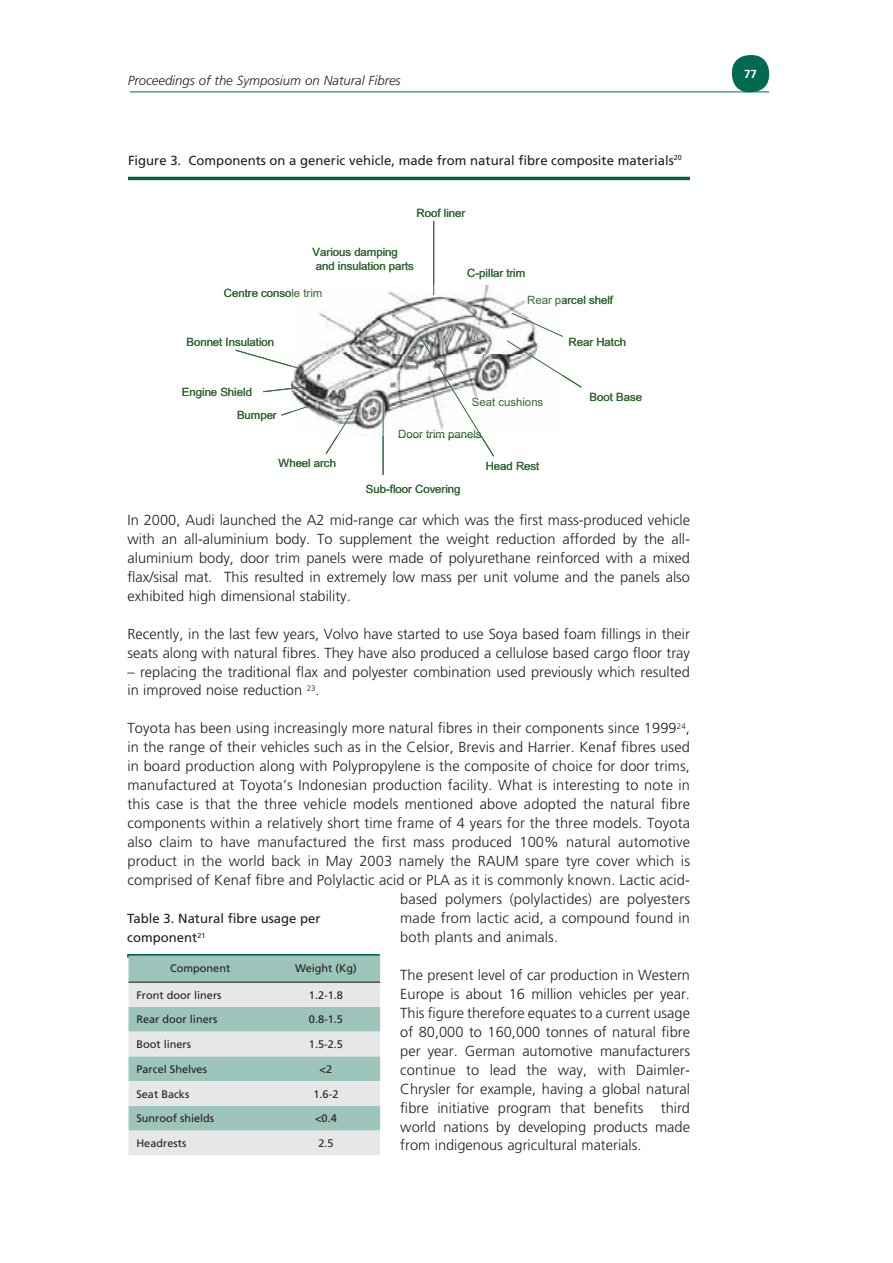
<style>
.page{position:relative;width:893px;height:1263px;background:#fff}
.page>*{position:absolute;margin:0;border:0;box-sizing:border-box;transform-origin:0 0}
.t1{font:300 14.55px/18.9px "Frutiger LT Std";letter-spacing:.01em;color:#231f20;text-align:justify}
.t2{font:13.2px/18.9px "Frutiger LT Std";color:#231f20}
.t3{font:italic 300 13.2px "Frutiger LT Std";color:#231f20}
.t4{font:700 11.7px "Frutiger LT Std";color:#fff}
.t5{font:11.4px/13.5px "Arial";color:#346a34}
.t6{font:10.95px "Frutiger LT Std";color:#231f20}
</style>
<div class="page">
<hr style="left:130px;top:92px;width:639px;height:1px;background:#006a51">
<div style="left:732px;top:55px;width:37px;height:37px;background:#006a51;border-radius:18px"></div>
<img style="left:291px;top:286px;width:235px;height:149px">
<svg style="left:263px;top:386px;width:41px;height:6px"></svg>
<svg style="left:281px;top:405px;width:30px;height:11px"></svg>
<svg style="left:325px;top:399px;width:36px;height:55px"></svg>
<svg style="left:418px;top:335px;width:77px;height:122px"></svg>
<hr style="left:433px;top:221px;width:1px;height:74px;background:#346a34">
<svg style="left:506px;top:313px;width:76px;height:75px"></svg>
<hr style="left:383px;top:401px;width:1px;height:74px;background:#346a34">
<svg style="left:235px;top:349px;width:66px;height:20px"></svg>
<hr style="left:128px;top:177px;width:561px;height:1px;background:#006a51">
<hr style="left:128px;top:178px;width:561px;height:1px;background:#006a51">
<hr style="left:128px;top:179px;width:561px;height:1px;background:#006a51">
<hr style="left:127px;top:954px;width:252px;height:3px;background:#231f20">
<hr style="left:127px;top:954px;width:252px;height:1px;background:#006a51">
<hr style="left:127px;top:956px;width:252px;height:1px;background:#006a51">
<hr style="left:127px;top:957px;width:252px;height:1px;background:#006a51">
<svg style="left:128px;top:956px;width:252px;height:199px;background:#c2d6d1"></svg>
<hr style="left:128px;top:982px;width:252px;height:1px;background:#231f20">
<p class="t3" style="left:128px;top:75px;width:274px">Proceedings of the Symposium on Natural Fibres</p>
<p class="t2" style="left:128px;top:151px;width:555px">Figure 3. Components on a generic vehicle, made from natural fibre composite materials<sup>20</sup></p>
<p class="t5" style="left:416px;top:207px;width:50px">Roof liner</p>
<p class="t5" style="left:312px;top:246px;width:103px">Various damping and insulation parts</p>
<p class="t5" style="left:224px;top:288px;width:100px">Centre console trim</p>
<p class="t5" style="left:186px;top:336px;width:89px">Bonnet Insulation</p>
<p class="t5" style="left:467px;top:267px;width:60px">C-pillar trim</p>
<p class="t5" style="left:527px;top:295px;width:87px">Rear parcel shelf</p>
<p class="t5" style="left:568px;top:336px;width:59px">Rear Hatch</p>
<p class="t5" style="left:237px;top:382px;width:41px;line-height:23px;text-indent:-55px">Engine Shield<br>Bumper</p>
<p class="t5" style="left:472px;top:396px;width:73px">Seat cushions</p>
<p class="t5" style="left:398px;top:428px;width:85px">Door trim panels</p>
<p class="t5" style="left:278px;top:458px;width:59px">Wheel arch</p>
<p class="t5" style="left:485px;top:461px;width:55px">Head Rest</p>
<p class="t5" style="left:366px;top:484px;width:96px">Sub-floor Covering</p>
<p class="t5" style="left:589px;top:391px;width:54px">Boot Base</p>
<p class="t1" style="left:127px;top:511px;width:564px">In 2000, Audi launched the A2 mid-range car which was the first mass-produced vehicle with an all-aluminium body. To supplement the weight reduction afforded by the all&shy;aluminium body, door trim panels were made of polyurethane reinforced with a mixed flax/sisal mat. This resulted in extremely low mass per unit volume and the panels also exhibited high dimensional stability.</p>
<p class="t1" style="left:127px;top:625px;width:564px">Recently, in the last few years, Volvo have started to use Soya based foam fillings in their seats along with natural fibres. They have also produced a cellulose based cargo floor tray</p>
<p class="t1" style="left:127px;top:663px;width:564px">– replacing the traditional flax and polyester combination used previously which resulted in improved noise reduction <sup>23</sup>.</p>
<p class="t1" style="left:127px;top:720px;width:564px">Toyota has been using increasingly more natural fibres in their components since 1999<sup>24</sup>,</p>
<p class="t1" style="left:127px;top:739px;width:564px">in the range of their vehicles such as in the Celsior, Brevis and Harrier. Kenaf fibres used</p>
<p class="t1" style="left:127px;top:758px;width:564px">in board production along with Polypropylene is the composite of choice for door trims,</p>
<p class="t1" style="left:127px;top:776px;width:564px">manufactured at Toyota’s Indonesian production facility. What is interesting to note in</p>
<p class="t1" style="left:127px;top:795px;width:564px">this case is that the three vehicle models mentioned above adopted the natural fibre</p>
<p class="t1" style="left:127px;top:814px;width:564px">components within a relatively short time frame of 4 years for the three models. Toyota</p>
<p class="t1" style="left:127px;top:833px;width:564px">also claim to have manufactured the first mass produced 100% natural automotive</p>
<p class="t1" style="left:127px;top:852px;width:564px">product in the world back in May 2003 namely the RAUM spare tyre cover which is</p>
<p class="t1" style="left:127px;top:871px;width:564px">comprised of Kenaf fibre and Polylactic acid or PLA as it is commonly known. Lactic acid-</p>
<p class="t1" style="left:400px;top:890px;width:291px">based polymers (polylactides) are polyesters</p>
<p class="t1" style="left:400px;top:909px;width:291px">made from lactic acid, a compound found in</p>
<p class="t1" style="left:400px;top:928px;width:159px">both plants and animals.</p>
<p class="t1" style="left:400px;top:966px;width:291px">The present level of car production in Western Europe is about 16 million vehicles per year.<br>This figure therefore equates to a current usage of 80,000 to 160,000 tonnes of natural fibre per year. German automotive manufacturers continue to lead the way, with Daimler-Chrysler for example, having a global natural fibre initiative program that benefits third world nations by developing products made from indigenous agricultural materials.</p>
<p class="t2" style="left:127px;top:909px;width:195px">Table 3. Natural fibre usage per component<sup>21</sup></p>
<p class="t6" style="left:170px;top:963px;width:62px">Component</p>
<p class="t6" style="left:295px;top:963px;width:63px">Weight (Kg)</p>
<p class="t6" style="left:136px;top:990px;width:87px">Front door liners</p>
<p class="t6" style="left:309px;top:990px;width:36px">1.2-1.8</p>
<p class="t6" style="left:136px;top:1015px;width:82px">Rear door liners</p>
<p class="t6" style="left:309px;top:1015px;width:36px">0.8-1.5</p>
<p class="t6" style="left:136px;top:1039px;width:56px">Boot liners</p>
<p class="t6" style="left:309px;top:1039px;width:36px">1.5-2.5</p>
<p class="t6" style="left:136px;top:1064px;width:72px">Parcel Shelves</p>
<p class="t6" style="left:319px;top:1064px;width:14px">&lt;2</p>
<p class="t6" style="left:136px;top:1089px;width:54px">Seat Backs</p>
<p class="t6" style="left:313px;top:1089px;width:26px">1.6-2</p>
<p class="t6" style="left:136px;top:1114px;width:79px">Sunroof shields</p>
<p class="t6" style="left:315px;top:1114px;width:23px">&lt;0.4</p>
<p class="t6" style="left:136px;top:1138px;width:51px">Headrests</p>
<p class="t6" style="left:318px;top:1138px;width:17px">2.5</p>
<p class="t4" style="left:744px;top:69px;width:14px">77</p>
</div>
